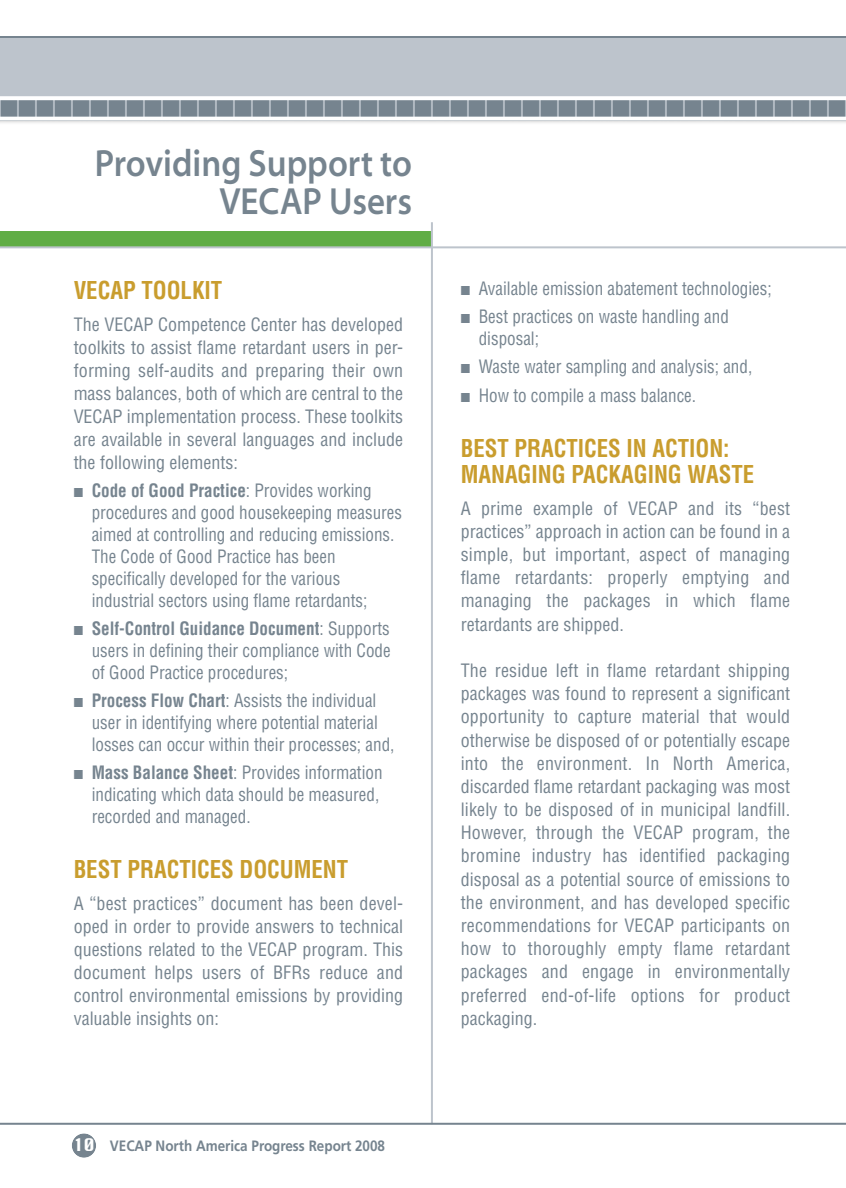
<style>
.page{position:relative;width:846px;height:1188px;background:#fff}
.page>*{position:absolute;margin:0;border:0;box-sizing:border-box;transform-origin:0 0}
.t1{font:38px/38px "Myriad MM.215.wt.700.wd";color:#76848f;text-align:right;scale:.85 1}
.t2{font:700 condensed 24px/26.2px "Helvetica";color:#c99d2e;scale:.95 1}
.t3{font:condensed 18px/23.2px "Helvetica";color:#76848f;text-align:justify}
.t4{font:condensed 18px/22px "Helvetica";color:#76848f;scale:.95 1}
.t5{font:700 15px "Frutiger";color:#76848f;scale:.9 1}
.s1{font-weight:700}
.s2{font-family:"Chicago";font-weight:400;font-size:17px;color:#fff}
</style>
<div class="page">
<div style="left:0;top:231px;width:432px;height:16px;background:#60ad45"></div>
<hr style="left:431px;top:222px;width:2px;height:902px;background:#bdc4cc">
<div style="left:0;top:37px;width:846px;height:76px;background:#bdc4cc"></div>
<div style="left:0;top:100px;width:846px;height:20px;background:#76848f"></div>
<svg style="left:0;top:100px;width:1px;height:17px"></svg>
<svg style="left:17px;top:100px;width:2px;height:17px"></svg>
<svg style="left:35px;top:100px;width:2px;height:17px"></svg>
<svg style="left:53px;top:100px;width:2px;height:17px"></svg>
<svg style="left:71px;top:100px;width:2px;height:17px"></svg>
<svg style="left:89px;top:100px;width:2px;height:17px"></svg>
<svg style="left:107px;top:100px;width:2px;height:17px"></svg>
<svg style="left:125px;top:100px;width:2px;height:17px"></svg>
<svg style="left:143px;top:100px;width:2px;height:17px"></svg>
<svg style="left:161px;top:100px;width:2px;height:17px"></svg>
<svg style="left:179px;top:100px;width:2px;height:17px"></svg>
<svg style="left:197px;top:100px;width:2px;height:17px"></svg>
<svg style="left:215px;top:100px;width:2px;height:17px"></svg>
<svg style="left:233px;top:100px;width:2px;height:17px"></svg>
<svg style="left:251px;top:100px;width:2px;height:17px"></svg>
<svg style="left:269px;top:100px;width:2px;height:17px"></svg>
<svg style="left:287px;top:100px;width:2px;height:17px"></svg>
<svg style="left:305px;top:100px;width:2px;height:17px"></svg>
<svg style="left:323px;top:100px;width:2px;height:17px"></svg>
<svg style="left:341px;top:100px;width:2px;height:17px"></svg>
<svg style="left:359px;top:100px;width:2px;height:17px"></svg>
<svg style="left:377px;top:100px;width:2px;height:17px"></svg>
<svg style="left:395px;top:100px;width:2px;height:17px"></svg>
<svg style="left:413px;top:100px;width:2px;height:17px"></svg>
<svg style="left:431px;top:100px;width:2px;height:17px"></svg>
<svg style="left:449px;top:100px;width:2px;height:17px"></svg>
<svg style="left:467px;top:100px;width:2px;height:17px"></svg>
<svg style="left:485px;top:100px;width:2px;height:17px"></svg>
<svg style="left:503px;top:100px;width:2px;height:17px"></svg>
<svg style="left:521px;top:100px;width:2px;height:17px"></svg>
<svg style="left:539px;top:100px;width:2px;height:17px"></svg>
<svg style="left:557px;top:100px;width:2px;height:17px"></svg>
<svg style="left:575px;top:100px;width:2px;height:17px"></svg>
<svg style="left:593px;top:100px;width:2px;height:17px"></svg>
<svg style="left:611px;top:100px;width:2px;height:17px"></svg>
<svg style="left:629px;top:100px;width:2px;height:17px"></svg>
<svg style="left:647px;top:100px;width:2px;height:17px"></svg>
<svg style="left:665px;top:100px;width:2px;height:17px"></svg>
<svg style="left:683px;top:100px;width:2px;height:17px"></svg>
<svg style="left:701px;top:100px;width:2px;height:17px"></svg>
<svg style="left:719px;top:100px;width:2px;height:17px"></svg>
<svg style="left:737px;top:100px;width:2px;height:17px"></svg>
<svg style="left:755px;top:100px;width:2px;height:17px"></svg>
<svg style="left:773px;top:100px;width:2px;height:17px"></svg>
<svg style="left:791px;top:100px;width:2px;height:17px"></svg>
<svg style="left:809px;top:100px;width:2px;height:17px"></svg>
<svg style="left:827px;top:100px;width:2px;height:17px"></svg>
<svg style="left:72px;top:1133px;width:24px;height:25px"></svg>
<hr style="left:0;top:246px;width:846px;height:2px;background:#bdc4cc">
<hr style="left:0;top:1123px;width:846px;height:2px;background:#76848f">
<hr style="left:0;top:36px;width:846px;height:2px;background:#76848f">
<svg style="left:845px;top:100px;width:1px;height:17px"></svg>
<svg style="left:0;top:96px;width:846px;height:4px;fill:#fff"></svg>
<svg style="left:0;top:117px;width:846px;height:4px;fill:#fff"></svg>
<h1 class="t1" style="left:95px;top:148px;width:375px">Providing Support to<br>VECAP Users</h1>
<h2 class="t2" style="left:74px;top:278px;width:158px">VECAP TOOLKIT</h2>
<p class="t3" style="left:74px;top:313px;width:331px">The VECAP Competence Center has developed toolkits to assist flame retardant users in per&shy;forming self-audits and preparing their own mass balances, both of which are central to the VECAP implementation process. These toolkits are available in several languages and include the following elements:</p>
<p class="t4" style="left:92px;top:480px;width:328px;text-indent:-18px">■ <span class="s1">Code of Good Practice</span>: Provides working procedures and good housekeeping measures aimed at controlling and reducing emissions.<br>The Code of Good Practice has been specifically developed for the various industrial sectors using flame retardants;</p>
<p class="t4" style="left:92px;top:618px;width:316px;text-align:justify;text-indent:-18px">■ <span class="s1">Self-Control Guidance Document</span>: Supports users in defining their compliance with Code of Good Practice procedures;</p>
<p class="t4" style="left:92px;top:690px;width:320px;text-indent:-18px">■ <span class="s1">Process Flow Chart</span>: Assists the individual user in identifying where potential material losses can occur within their processes; and,</p>
<p class="t4" style="left:92px;top:762px;width:308px;text-indent:-18px">■ <span class="s1">Mass Balance Sheet</span>: Provides information indicating which data should be measured, recorded and managed.</p>
<h2 class="t2" style="left:74px;top:857px;width:291px">BEST PRACTICES DOCUMENT</h2>
<p class="t3" style="left:74px;top:892px;width:331px">A “best practices” document has been devel&shy;oped in order to provide answers to technical questions related to the VECAP program. This document helps users of BFRs reduce and control environmental emissions by providing valuable insights on:</p>
<p class="t5" style="left:73px;top:1140px;width:348px"><span class="s2">10</span> VECAP North America Progress Report 2008</p>
<p class="t4" style="left:461px;top:278px;width:329px">■ Available emission abatement technologies;</p>
<p class="t4" style="left:479px;top:306px;width:265px;text-indent:-18px">■ Best practices on waste handling and disposal;</p>
<p class="t4" style="left:461px;top:356px;width:308px">■ Waste water sampling and analysis; and,</p>
<p class="t4" style="left:461px;top:384px;width:249px">■ How to compile a mass balance.</p>
<h2 class="t2" style="left:461px;top:436px;width:310px">BEST PRACTICES IN ACTION:<br>MANAGING PACKAGING WASTE</h2>
<p class="t3" style="left:461px;top:497px;width:331px">A prime example of VECAP and its “best practices” approach in action can be found in a simple, but important, aspect of managing flame retardants: properly emptying and managing the packages in which flame retardants are shipped.</p>
<p class="t3" style="left:461px;top:659px;width:331px">The residue left in flame retardant shipping packages was found to represent a significant opportunity to capture material that would otherwise be disposed of or potentially escape into the environment. In North America, discarded flame retardant packaging was most likely to be disposed of in municipal landfill.<br>However, through the VECAP program, the bromine industry has identified packaging disposal as a potential source of emissions to the environment, and has developed specific recommendations for VECAP participants on how to thoroughly empty flame retardant packages and engage in environmentally preferred end-of-life options for product packaging.</p>
</div>
